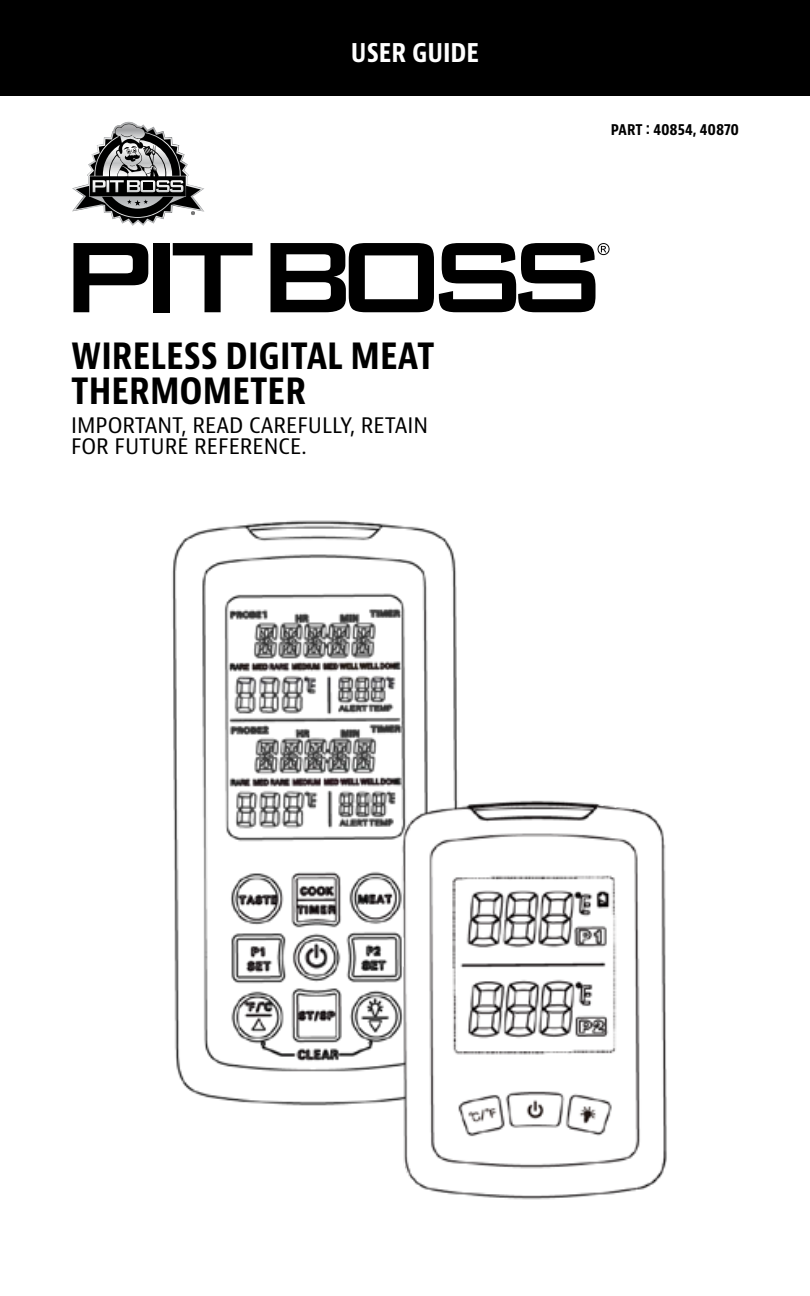
<style>
.page{position:relative;width:810px;height:1296px;background:#fff}
.page>*{position:absolute;margin:0;border:0;box-sizing:border-box;transform-origin:0 0}
.t1{font:700 condensed 38.48px/35.1px "Bernino Sans";color:#000}
.t2{font:700 condensed 27.45px "Bernino Sans";color:#fff}
.t3{font:condensed 22.72px/20.9px "Bernina Sans";color:#000}
.t4{font:700 condensed 15.75px "Bernino Sans";letter-spacing:-.005em;color:#000}
</style>
<div class="page">
<div style="left:0;top:0;width:810px;height:96px;background:#000"></div>
<svg style="left:72px;top:122px;width:132px;height:104px"></svg>
<svg style="left:73px;top:243px;width:75px;height:69px"></svg>
<div style="left:153px;top:243px;width:16px;height:69px;background:#000"></div>
<svg style="left:173px;top:243px;width:80px;height:69px"></svg>
<svg style="left:271px;top:243px;width:339px;height:69px"></svg>
<img style="left:172px;top:520px;width:285px;height:586px">
<img style="left:390px;top:789px;width:277px;height:411px">
<p class="t2" style="left:351px;top:35px;width:130px">USER GUIDE</p>
<h1 class="t1" style="left:71px;top:339px;width:365px">WIRELESS DIGITAL MEAT<br>THERMOMETER</h1>
<p class="t3" style="left:71px;top:415px;width:358px">IMPORTANT, READ CAREFULLY, RETAIN<br>FOR FUTURE REFERENCE.</p>
<p class="t4" style="left:611px;top:119px;width:130px">PART : 40854, 40870</p>
</div>
